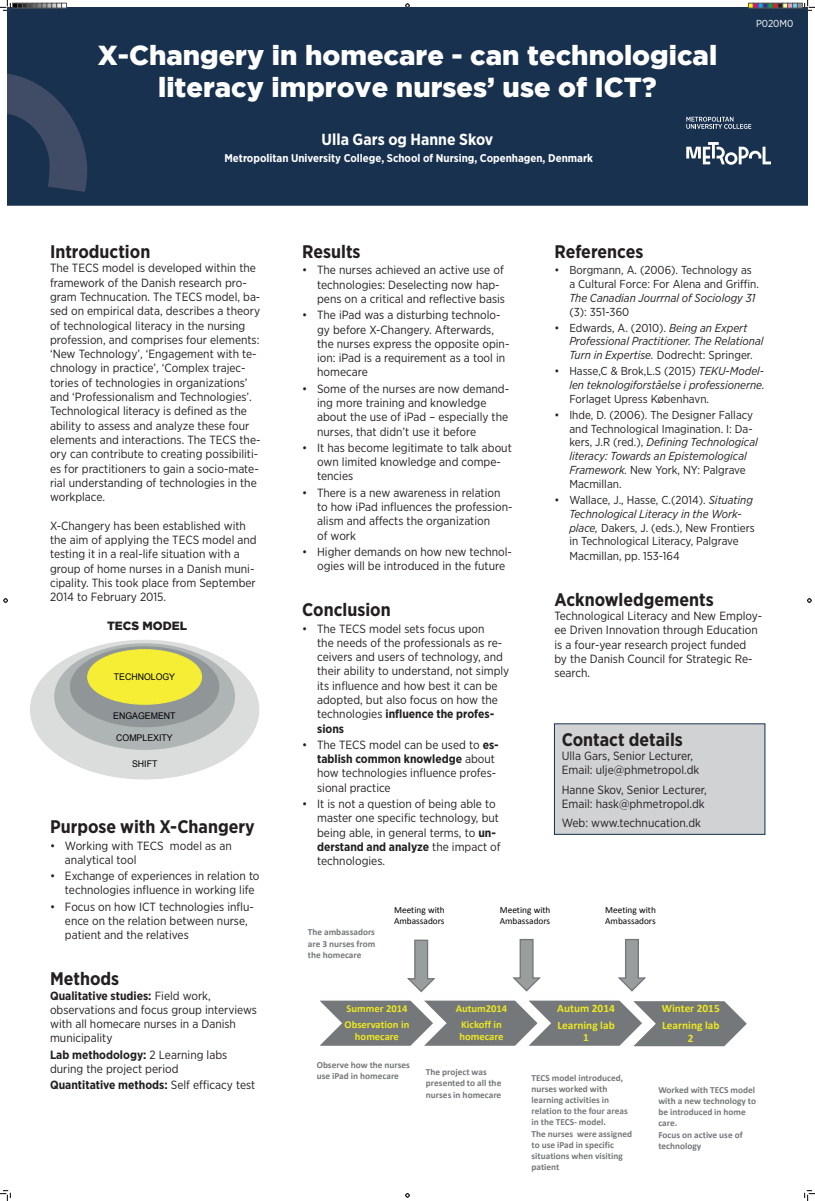
<style>
.page{position:relative;width:815px;height:1201px;background:#fff}
.page>*{position:absolute;margin:0;border:0;box-sizing:border-box;transform-origin:0 0}
.t1{font:900 27.4px/32.9px "Gotham";color:#fff;text-align:center}
.t2{font:700 18.2px "Gotham Narrow";color:#231f20}
.t3{font:700 16.03px "Gotham Narrow";color:#fff}
.t4{font:11.9px/14.3px "Gotham Narrow";color:#231f20}
.t5{font:700 11.9px "Gotham Narrow";color:#231f20}
.t6{font:900 11.9px "Gotham";color:#231f20}
.t7{font:11.55px/13.9px "Gotham Narrow";color:#231f20}
.t8{font:italic 11.55px/13.9px "Gotham Narrow";color:#231f20}
.t9{font:700 11.3px/17.2px "Calibri";color:#ece820}
.t10{font:700 11.23px "Gotham Narrow";color:#fff}
.t11{font:700 10.57px/16.2px "Calibri";color:#ece820}
.t12{font:10.15px "Gotham Narrow";color:#fff}
.t13{font:700 9.31px/11.1px "Calibri";color:#74787a}
.t14{font:9.31px/11.1px "Calibri";color:#000001}
.t15{font:9.21px "Arial";color:#000001;scale:.96 1}
.s1{font-weight:700}
.s2{font-weight:400}
.s3{font-style:normal}
.s4{font-style:italic}
</style>
<div class="page">
<div style="left:7px;top:7px;width:800px;height:198px;background:#18314f"></div>
<svg style="left:7px;top:68px;width:80px;height:124px"></svg>
<svg style="left:686px;top:142px;width:84px;height:23px"></svg>
<svg style="left:686px;top:117px;width:65px;height:12px"></svg>
<svg style="left:30px;top:640px;width:229px;height:139px"></svg>
<div style="left:554px;top:723px;width:210px;height:111px;background:#d1d2d4"></div>
<svg style="left:320px;top:938px;width:427px;height:109px"></svg>
<svg style="left:0;top:1190px;width:11px;height:10px"></svg>
<svg style="left:804px;top:1190px;width:10px;height:10px"></svg>
<svg style="left:405px;top:4px;width:4px;height:4px"></svg>
<svg style="left:405px;top:1193px;width:4px;height:4px"></svg>
<svg style="left:4px;top:598px;width:4px;height:4px"></svg>
<svg style="left:807px;top:598px;width:4px;height:4px"></svg>
<svg style="left:0;top:0;width:67px;height:11px"></svg>
<svg style="left:748px;top:0;width:66px;height:11px"></svg>
<h1 class="t1" style="left:98px;top:38px;width:620px">X-Changery in homecare - can technological literacy improve nurses’ use of ICT?</h1>
<h3 class="t3" style="left:321px;top:129px;width:173px">Ulla Gars og Hanne Skov</h3>
<p class="t10" style="left:224px;top:151px;width:370px">Metropolitan University College, School of Nursing, Copenhagen, Denmark</p>
<p class="t12" style="left:755px;top:17px;width:39px">P020M0</p>
<h2 class="t2" style="left:50px;top:240px;width:102px">Introduction</h2>
<p class="t4" style="left:50px;top:261px;width:212px">The TECS model is developed within the framework of the Danish research pro&shy;gram Technucation. The TECS model, ba&shy;sed on empirical data, describes a theory of technological literacy in the nursing profession, and comprises four elements: ‘New Technology’, ‘Engagement with te&shy;chnology in practice’, ‘Complex trajec&shy;tories of technologies in organizations’ and ‘Professionalism and Technologies’.<br>Technological literacy is defined as the ability to assess and analyze these four elements and interactions. The TECS the&shy;ory can contribute to creating possibiliti&shy;es for practitioners to gain a socio-mate&shy;rial understanding of technologies in the workplace.</p>
<p class="t4" style="left:50px;top:518px;width:208px">X-Changery has been established with the aim of applying the TECS model and testing it in a real-life situation with a group of home nurses in a Danish muni&shy;cipality. This took place from September 2014 to February 2015.</p>
<p class="t6" style="left:107px;top:619px;width:82px">TECS MODEL</p>
<p class="t15" style="left:114px;top:671px;width:65px">TECHNOLOGY</p>
<p class="t15" style="left:113px;top:709px;width:66px">ENGAGEMENT</p>
<p class="t15" style="left:116px;top:732px;width:60px">COMPLEXITY</p>
<p class="t15" style="left:132px;top:758px;width:28px">SHIFT</p>
<h2 class="t2" style="left:50px;top:815px;width:206px">Purpose with X-Changery</h2>
<p class="t4" style="left:65px;top:838px;width:168px;text-indent:-15px">• Working with TECS model as an analytical tool</p>
<p class="t4" style="left:65px;top:868px;width:196px;text-indent:-15px">• Exchange of experiences in relation to technologies influence in working life</p>
<p class="t4" style="left:65px;top:899px;width:190px;text-indent:-15px">• Focus on how ICT technologies influ&shy;ence on the relation between nurse, patient and the relatives</p>
<h2 class="t2" style="left:50px;top:967px;width:71px">Methods</h2>
<p class="t4" style="left:50px;top:987px;width:208px"><span class="s1">Qualitative studies:</span> Field work, observations and focus group interviews with all homecare nurses in a Danish municipality</p>
<p class="t4" style="left:50px;top:1047px;width:179px"><span class="s1">Lab methodology:</span> 2 Learning labs during the project period</p>
<p class="t5" style="left:50px;top:1077px;width:207px">Quantitative methods: <span class="s2">Self efficacy test</span></p>
<h2 class="t2" style="left:302px;top:240px;width:60px">Results</h2>
<p class="t4" style="left:317px;top:263px;width:189px;text-indent:-15px">• The nurses achieved an active use of technologies: Deselecting now hap&shy;pens on a critical and reflective basis</p>
<p class="t4" style="left:317px;top:308px;width:194px;text-indent:-15px">• The iPad was a disturbing technolo&shy;gy before X-Changery. Afterwards, the nurses express the opposite opin&shy;ion: iPad is a requirement as a tool in homecare</p>
<p class="t4" style="left:317px;top:381px;width:193px;text-indent:-15px">• Some of the nurses are now demand&shy;ing more training and knowledge about the use of iPad – especially the nurses, that didn’t use it before</p>
<p class="t4" style="left:317px;top:440px;width:196px;text-indent:-15px">• It has become legitimate to talk about own limited knowledge and compe&shy;tencies</p>
<p class="t4" style="left:317px;top:485px;width:197px;text-indent:-15px">• There is a new awareness in relation to how iPad influences the profession&shy;alism and affects the organization<br>of work</p>
<p class="t4" style="left:317px;top:544px;width:196px;text-indent:-15px">• Higher demands on how new technol&shy;ogies will be introduced in the future</p>
<h2 class="t2" style="left:302px;top:598px;width:90px">Conclusion</h2>
<p class="t4" style="left:317px;top:621px;width:194px;text-indent:-15px">• The TECS model sets focus upon<br>the needs of the professionals as re&shy;ceivers and users of technology, and their ability to understand, not simply its influence and how best it can be adopted, but also focus on how the technologies <span class="s1">influence the profes&shy;sions</span></p>
<p class="t4" style="left:317px;top:737px;width:183px;text-indent:-15px">• The TECS model can be used to <span class="s1">es&shy;tablish common knowledge</span> about how technologies influence profes&shy;sional practice</p>
<p class="t4" style="left:317px;top:796px;width:185px;text-indent:-15px">• It is not a question of being able to master one specific technology, but being able, in general terms, to <span class="s1">un&shy;derstand and analyze</span> the impact of technologies.</p>
<h2 class="t2" style="left:554px;top:240px;width:90px">References</h2>
<p class="t7" style="left:569px;top:263px;width:191px;text-indent:-15px">• Borgmann, A. (2006). Technology as a Cultural Force: For Alena and Griffin.</p>
<p class="t8" style="left:569px;top:290px;width:187px">The Canadian Jourrnal of Sociology 31</p>
<p class="t7" style="left:569px;top:304px;width:61px">(3): 351-360</p>
<p class="t8" style="left:569px;top:320px;width:196px;text-indent:-15px"><span class="s3">• Edwards, A. (2010).</span> Being an Expert<br>Professional Practitioner. The Relational<br>Turn in Expertise. <span class="s3">Dodrecht: Springer.</span></p>
<p class="t8" style="left:554px;top:364px;width:212px;text-align:right"><span class="s3">• Hasse,C &amp; Brok,L.S (2015)</span> TEKU-Model&shy;len teknologiforståelse i professionerne.</p>
<p class="t7" style="left:569px;top:391px;width:141px">Forlaget Upress København.</p>
<p class="t7" style="left:569px;top:407px;width:190px;text-indent:-15px">• Ihde, D. (2006). The Designer Fallacy and Technological Imagination. I: Da&shy;kers, J.R (red.), <span class="s4">Defining Technological literacy: Towards an Epistemological Framework.</span> New York, NY: Palgrave Macmillan.</p>
<p class="t7" style="left:569px;top:492px;width:187px;line-height:14px;text-indent:-15px">• Wallace, J., Hasse, C.(2014). <span class="s4">Situating Technological Literacy in the Work&shy;place,</span> Dakers, J. (eds.), New Frontiers in Technological Literacy, Palgrave Macmillan, pp. 153-164</p>
<h2 class="t2" style="left:554px;top:587px;width:161px">Acknowledgements</h2>
<p class="t4" style="left:554px;top:608px;width:209px">Technological Literacy and New Employ&shy;ee Driven Innovation through Education is a four-year research project funded<br>by the Danish Council for Strategic Re&shy;search.</p>
<h2 class="t2" style="left:561px;top:727px;width:123px">Contact details</h2>
<p class="t4" style="left:561px;top:748px;width:139px">Ulla Gars, Senior Lecturer,<br>Email: ulje@phmetropol.dk</p>
<p class="t4" style="left:561px;top:781px;width:147px">Hanne Skov, Senior Lecturer,<br>Email: hask@phmetropol.dk</p>
<p class="t4" style="left:561px;top:815px;width:141px">Web: www.technucation.dk</p>
<p class="t13" style="left:308px;top:926px;width:69px;text-align:justify">The ambassadors are 3 nurses from the homecare</p>
<p class="t14" style="left:394px;top:904px;width:52px">Meeting with<br>Ambassadors</p>
<p class="t14" style="left:499px;top:904px;width:52px">Meeting with<br>Ambassadors</p>
<p class="t14" style="left:605px;top:904px;width:52px">Meeting with<br>Ambassadors</p>
<p class="t11" style="left:344px;top:1000px;width:66px">Summer 2014<br>Observation in</p>
<p class="t11" style="left:355px;top:1028px;width:45px">homecare</p>
<p class="t11" style="left:456px;top:1000px;width:53px;text-align:center">Autum2014<br>Kickoff in</p>
<p class="t11" style="left:459px;top:1028px;width:45px">homecare</p>
<p class="t9" style="left:557px;top:999px;width:59px">Autum 2014<br>Learning lab</p>
<p class="t9" style="left:583px;top:1028px;width:7px">1</p>
<p class="t9" style="left:661px;top:999px;width:59px">Winter 2015<br>Learning lab</p>
<p class="t9" style="left:687px;top:1029px;width:7px">2</p>
<p class="t13" style="left:316px;top:1059px;width:95px">Observe how the nurses use iPad in homecare</p>
<p class="t13" style="left:426px;top:1066px;width:77px">The project was presented to all the nurses in homecare</p>
<p class="t13" style="left:531px;top:1072px;width:102px">TECS model introduced, nurses worked with learning activities in relation to the four areas in the TECS- model.<br>The nurses were assigned to use iPad in specific situations when visiting patient</p>
<p class="t13" style="left:658px;top:1084px;width:99px">Worked with TECS model with a new technology to be introduced in home care.<br>Focus on active use of technology</p>
</div>
